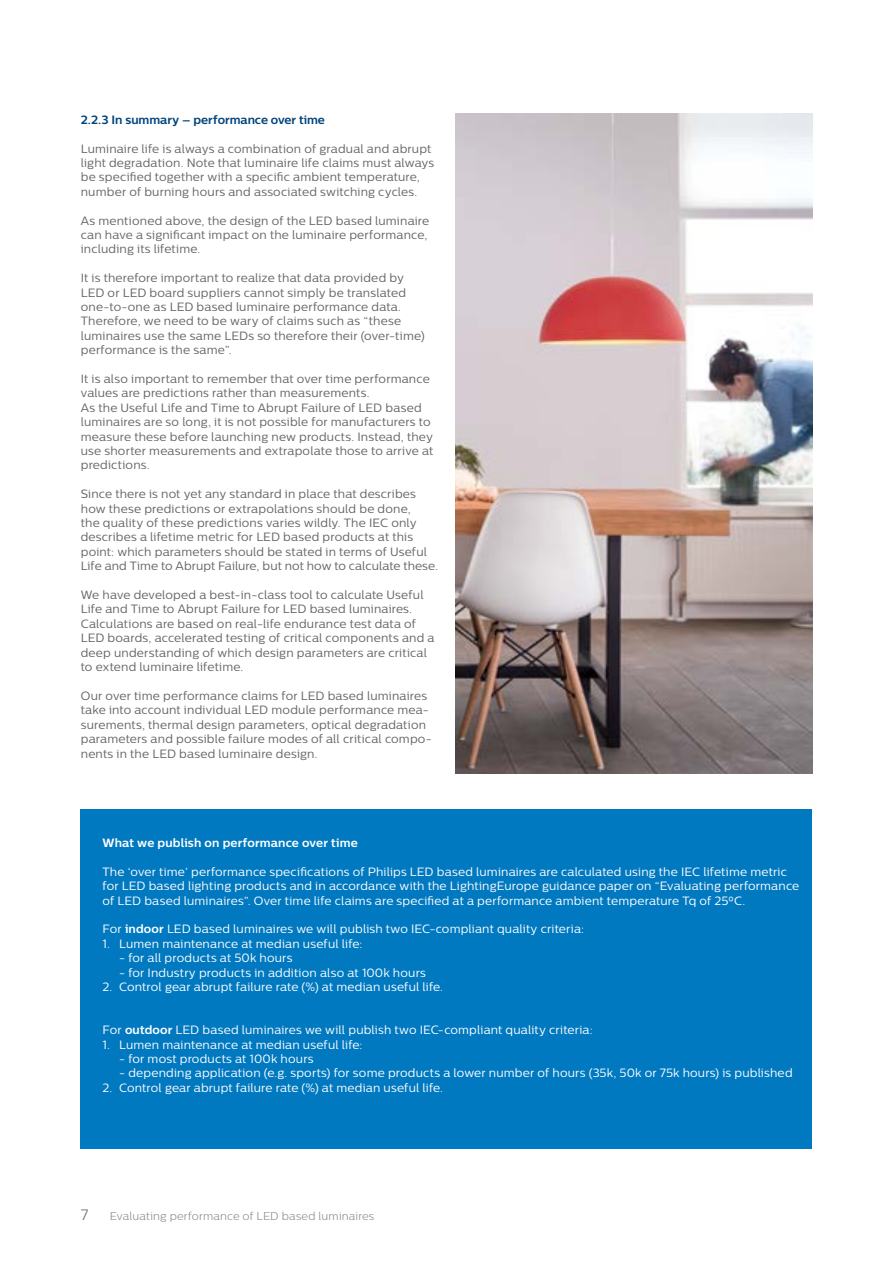
<style>
.page{position:relative;width:893px;height:1263px;background:#fff}
.page>*{position:absolute;margin:0;border:0;box-sizing:border-box;transform-origin:0 0}
.t1{font:300 15px "Centrale Sans";color:#636466}
.t2{font:12px/14.4px "Centrale Sans";letter-spacing:.015em;color:#636466}
.t3{font:12px/14.4px "Centrale Sans";letter-spacing:.015em;color:#fff}
.t4{font:700 12px "Centrale Sans";letter-spacing:.015em;color:#fff}
.t5{font:700 12px "Centrale Sans";color:#00447c}
.t6{font:300 11.25px "Centrale Sans";letter-spacing:.015em;color:#808285}
.s1{font-family:"Ubuntu";font-weight:300}
.s2{font-weight:700}
</style>
<div class="page">
<div style="left:81px;top:809px;width:731px;height:339px;background:#0079c1"></div>
<img style="left:455px;top:114px;width:357px;height:660px">
<p class="t5" style="left:81px;top:112px;width:246px">2.2.3 In summary – performance over time</p>
<p class="t2" style="left:81px;top:141px;width:355px">Luminaire life is always a combination of gradual and abrupt light degradation. Note that luminaire life claims must always be specified together with a specific ambient temperature, number of burning hours and associated switching cycles.</p>
<p class="t2" style="left:81px;top:213px;width:350px">As mentioned above, the design of the LED based luminaire can have a significant impact on the luminaire performance, including its lifetime.</p>
<p class="t2" style="left:81px;top:271px;width:346px">It is therefore important to realize that data provided by LED or LED board suppliers cannot simply be translated one-to-one as LED based luminaire performance data.<br>Therefore, we need to be wary of claims such as “these luminaires use the same LEDs so therefore their (over-time) performance is the same”.</p>
<p class="t2" style="left:81px;top:371px;width:354px">It is also important to remember that over time performance values are predictions rather than measurements.<br>As the Useful Life and Time to Abrupt Failure of LED based luminaires are so long, it is not possible for manufacturers to measure these before launching new products. Instead, they use shorter measurements and extrapolate those to arrive at predictions.</p>
<p class="t2" style="left:81px;top:487px;width:359px">Since there is not yet any standard in place that describes how these predictions or extrapolations should be done,<br>the quality of these predictions varies wildly. The IEC only describes a lifetime metric for LED based products at this point: which parameters should be stated in terms of Useful Life and Time to Abrupt Failure, but not how to calculate these.</p>
<p class="t2" style="left:81px;top:587px;width:355px">We have developed a best-in-class tool to calculate Useful Life and Time to Abrupt Failure for LED based luminaires.<br>Calculations are based on real-life endurance test data of LED boards, accelerated testing of critical components and a deep understanding of which design parameters are critical to extend luminaire lifetime.</p>
<p class="t2" style="left:81px;top:688px;width:353px">Our over time performance claims for LED based luminaires take into account individual LED module performance mea&shy;surements, thermal design parameters, optical degradation parameters and possible failure modes of all critical compo&shy;nents in the LED based luminaire design.</p>
<p class="t4" style="left:103px;top:835px;width:257px">What we publish on performance over time</p>
<p class="t3" style="left:103px;top:864px;width:698px">The ‘over time’ performance specifications of Philips LED based luminaires are calculated using the IEC lifetime metric for LED based lighting products and in accordance with the LightingEurope guidance paper on “Evaluating performance of LED based luminaires”. Over time life claims are specified at a performance ambient temperature Tq of 25<span class="s1">º</span>C.</p>
<p class="t3" style="left:103px;top:922px;width:483px">For <span class="s2">indoor</span> LED based luminaires we will publish two IEC-compliant quality criteria:</p>
<p class="t3" style="left:103px;top:936px;width:261px">1. Lumen maintenance at median useful life:</p>
<p class="t3" style="left:119px;top:951px;width:175px">- for all products at 50k hours</p>
<p class="t3" style="left:119px;top:965px;width:308px">- for Industry products in addition also at 100k hours</p>
<p class="t3" style="left:103px;top:979px;width:342px">2. Control gear abrupt failure rate (%) at median useful life.</p>
<p class="t3" style="left:103px;top:1023px;width:492px">For <span class="s2">outdoor</span> LED based luminaires we will publish two IEC-compliant quality criteria:</p>
<p class="t3" style="left:103px;top:1037px;width:261px">1. Lumen maintenance at median useful life:</p>
<p class="t3" style="left:119px;top:1051px;width:196px">- for most products at 100k hours</p>
<p class="t3" style="left:119px;top:1066px;width:675px">- depending application (e.g. sports) for some products a lower number of hours (35k, 50k or 75k hours) is published</p>
<p class="t3" style="left:103px;top:1080px;width:342px">2. Control gear abrupt failure rate (%) at median useful life.</p>
<p class="t1" style="left:81px;top:1207px;width:9px">7</p>
<p class="t6" style="left:110px;top:1210px;width:266px">Evaluating performance of LED based luminaires</p>
</div>
